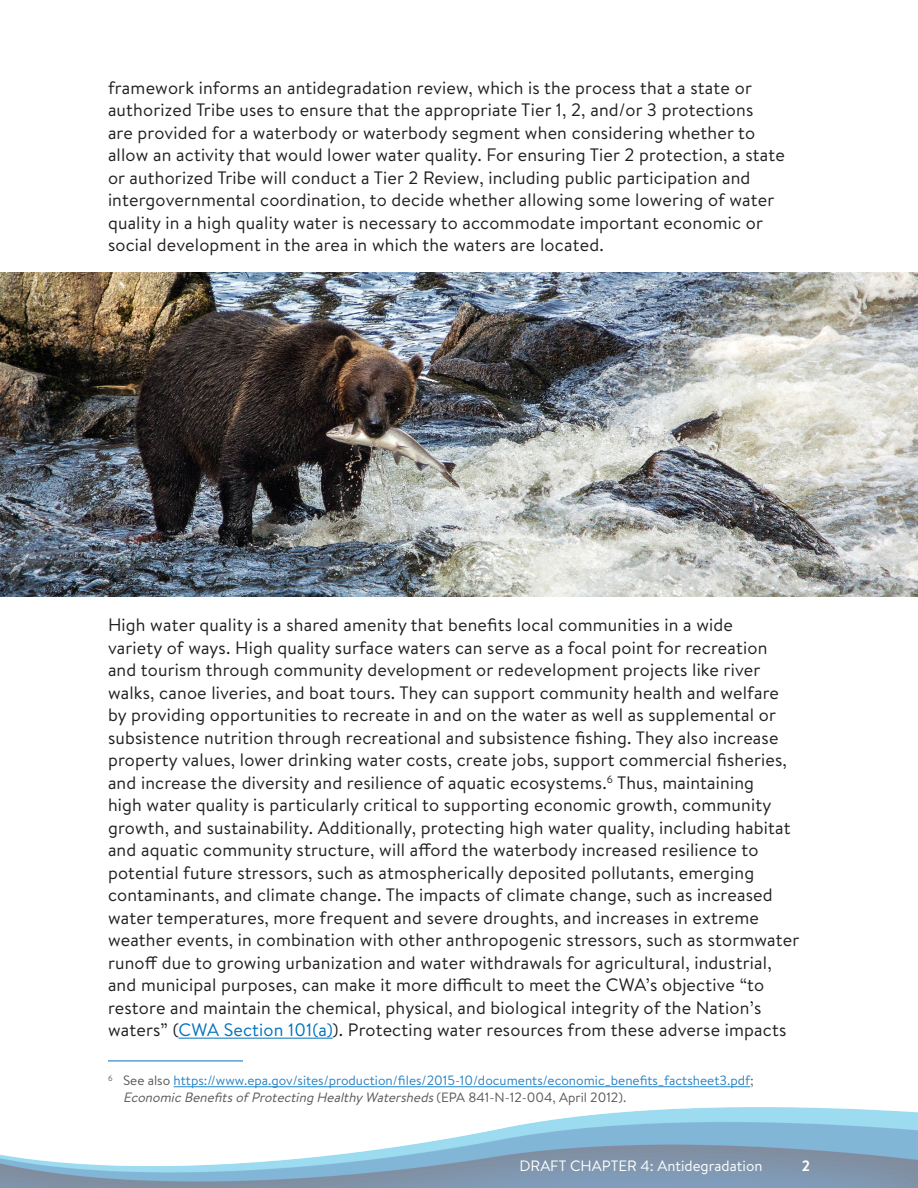
<style>
.page{position:relative;width:918px;height:1188px;background:#fff}
.page>*{position:absolute;margin:0;border:0;box-sizing:border-box;transform-origin:0 0}
.t1{font:18px/22.5px "Brandon Text";letter-spacing:.01em;color:#231f20}
.t2{font:15px "Brandon Text";color:#fff}
.t3{font:700 15px "Brandon Text";color:#fff}
.t4{font:13.5px/16.2px "Brandon Text";color:#2783c5}
.s1{color:#0072bc}
.s2{color:#57585a}
.s3{font-style:italic;color:#57585a}
</style>
<div class="page">
<img style="left:0;top:1107px;width:918px;height:81px">
<hr style="left:178px;top:1038px;width:155px;height:1px;background:#0072bc">
<hr style="left:174px;top:1086px;width:576px;height:1px;background:#2783c5">
<img style="left:1px;top:272px;width:917px;height:324px">
<hr style="left:108px;top:1061px;width:135px;height:1px;background:#0072bc">
<p class="t1" style="left:108px;top:76px;width:679px">framework informs an antidegradation review, which is the process that a state or authorized Tribe uses to ensure that the appropriate Tier 1, 2, and/or 3 protections<br>are provided for a waterbody or waterbody segment when considering whether to allow an activity that would lower water quality. For ensuring Tier 2 protection, a state or authorized Tribe will conduct a Tier 2 Review, including public participation and intergovernmental coordination, to decide whether allowing some lowering of water quality in a high quality water is necessary to accommodate important economic or social development in the area in which the waters are located.</p>
<p class="t1" style="left:108px;top:613px;width:693px">High water quality is a shared amenity that benefits local communities in a wide<br>variety of ways. High quality surface waters can serve as a focal point for recreation and tourism through community development or redevelopment projects like river walks, canoe liveries, and boat tours. They can support community health and welfare by providing opportunities to recreate in and on the water as well as supplemental or subsistence nutrition through recreational and subsistence fishing. They also increase property values, lower drinking water costs, create jobs, support commercial fisheries, and increase the diversity and resilience of aquatic ecosystems.<sup>6</sup> Thus, maintaining<br>high water quality is particularly critical to supporting economic growth, community growth, and sustainability. Additionally, protecting high water quality, including habitat and aquatic community structure, will afford the waterbody increased resilience to potential future stressors, such as atmospherically deposited pollutants, emerging contaminants, and climate change. The impacts of climate change, such as increased water temperatures, more frequent and severe droughts, and increases in extreme weather events, in combination with other anthropogenic stressors, such as stormwater runoff due to growing urbanization and water withdrawals for agricultural, industrial, and municipal purposes, can make it more difficult to meet the CWA’s objective “to restore and maintain the chemical, physical, and biological integrity of the Nation’s waters” (<span class="s1">CWA Section 101(a)</span>). Protecting water resources from these adverse impacts</p>
<p class="t4" style="left:123px;top:1072px;width:632px;text-indent:-15px"><sup>6</sup> <span class="s2">See also</span> https://www.epa.gov/sites/production/files/2015-10/documents/economic_benefits_factsheet3.pdf<span class="s2">;<br></span><span class="s3">EconomicBenefitsofProtecting HealthyWatersheds</span><span class="s2">( E PA 8 4 1 - N - 1 2 - 0 0 4 , A p r i l 2 0 1 2 ) .</span></p>
<p class="t2" style="left:519px;top:1155px;width:245px">DRAFT CHAPTER 4: Antidegradation</p>
<p class="t3" style="left:802px;top:1155px;width:10px">2</p>
</div>
